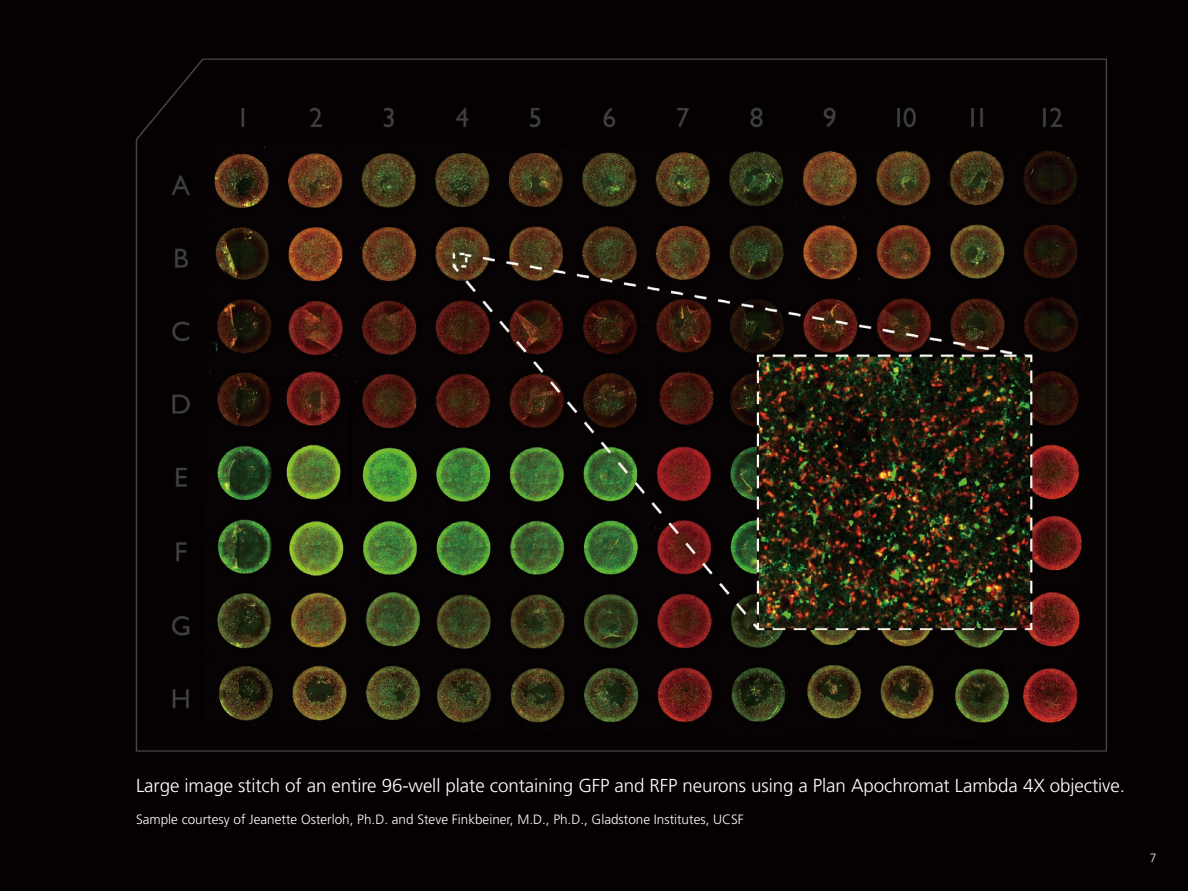
<style>
.page{position:relative;width:1188px;height:891px;background:#fff}
.page>*{position:absolute;margin:0;border:0;box-sizing:border-box;transform-origin:0 0}
.t1{font:300 18.75px "Frutiger LT Std";letter-spacing:-.005em;color:#fff}
.t2{font:300 13.5px "Frutiger LT Std";color:#fff}
.t3{font:300 12px "Frutiger LT Std";color:#fff}
</style>
<div class="page">
<img style="left:0;top:0;width:1188px;height:891px">
<p class="t1" style="left:136px;top:775px;width:990px">Large image stitch of an entire 96-well plate containing GFP and RFP neurons using a Plan Apochromat Lambda 4X objective.</p>
<p class="t2" style="left:136px;top:811px;width:609px">Sample courtesy of Jeanette Osterloh, Ph.D. and Steve Finkbeiner, M.D., Ph.D., Gladstone Institutes, UCSF</p>
<p class="t3" style="left:1150px;top:851px;width:8px">7</p>
</div>
